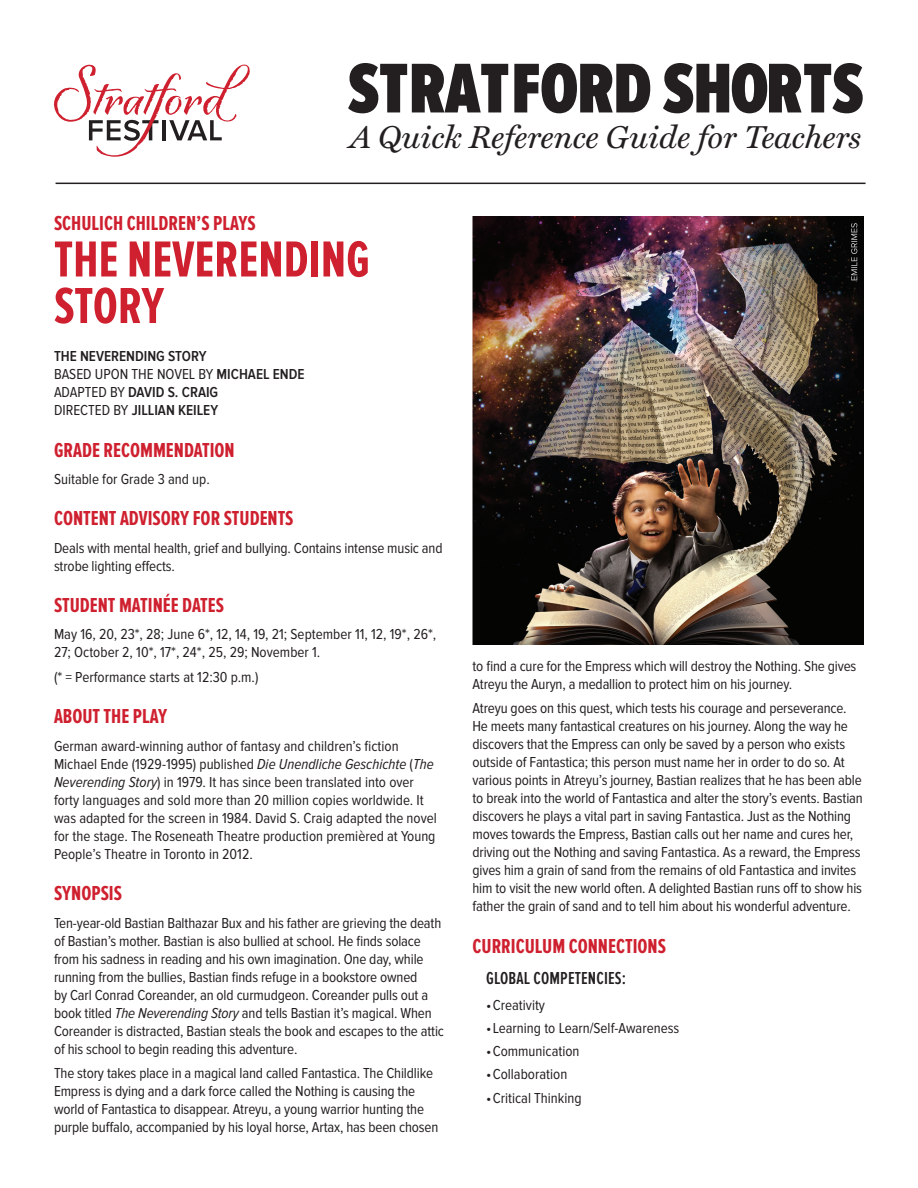
<style>
.page{position:relative;width:918px;height:1188px;background:#fff}
.page>*{position:absolute;margin:0;border:0;box-sizing:border-box;transform-origin:0 0}
.t1{font:900 73.05px "Proxima Nova Ex Cn";letter-spacing:-.01em;color:#231f20}
.t2{font:700 52.5px/46.5px "Proxima Nova Ex Cn";color:#cf202f}
.t3{font:italic 31.8px "Miller Text";color:#231f20}
.t4{font:700 21px "Proxima Nova Ex Cn";color:#cf202f}
.t5{font:600 18px "Proxima Nova Ex Cn";letter-spacing:.01em;color:#231f20}
.t6{font:15px/18px "Proxima Nova Cond";letter-spacing:-.01em;color:#231f20}
.t7{font:600 15px/18px "Proxima Nova Cond";color:#231f20}
.s1{font-weight:400}
.s2{font-style:italic}
</style>
<div class="page">
<hr style="left:56px;top:183px;width:810px;height:1px;background:#231f20">
<svg style="left:54px;top:65px;width:196px;height:92px"></svg>
<img style="left:472px;top:216px;width:392px;height:429px">
<img style="left:851px;top:223px;width:6px;height:57px">
<h1 class="t1" style="left:348px;top:48px;width:518px">STRATFORD SHORTS</h1>
<h3 class="t3" style="left:350px;top:112px;width:513px">A Quick Reference Guide for Teachers</h3>
<h3 class="t4" style="left:54px;top:211px;width:203px">SCHULICH CHILDREN’S PLAYS</h3>
<h2 class="t2" style="left:54px;top:237px;width:317px">THE NEVERENDING<br>STORY</h2>
<p class="t7" style="left:54px;top:348px;width:252px">THE NEVERENDING STORY<br><span class="s1">BASED UPON THE NOVEL BY</span> MICHAEL ENDE<br><span class="s1">ADAPTED BY</span> DAVID S. CRAIG<br><span class="s1">DIRECTED BY</span> JILLIAN KEILEY</p>
<h3 class="t4" style="left:54px;top:438px;width:182px">GRADE RECOMMENDATION</h3>
<p class="t6" style="left:54px;top:470px;width:157px">Suitable for Grade 3 and up.</p>
<h3 class="t4" style="left:54px;top:507px;width:241px">CONTENT ADVISORY FOR STUDENTS</h3>
<p class="t6" style="left:54px;top:539px;width:390px">Deals with mental health, grief and bullying. Contains intense music and strobe lighting effects.</p>
<h3 class="t4" style="left:54px;top:593px;width:172px">STUDENT MATINÉE DATES</h3>
<p class="t6" style="left:54px;top:626px;width:384px">May 16, 20, 23*, 28; June 6*, 12, 14, 19, 21; September 11, 12, 19*, 26*,<br>27; October 2, 10*, 17*, 24*, 25, 29; November 1.</p>
<p class="t6" style="left:54px;top:668px;width:206px">(* = Performance starts at 12:30 p.m.)</p>
<h3 class="t4" style="left:54px;top:705px;width:115px">ABOUT THE PLAY</h3>
<p class="t6" style="left:54px;top:737px;width:384px">German award-winning author of fantasy and children’s fiction Michael Ende (1929-1995) published <span class="s2">Die Unendliche Geschichte</span> (<span class="s2">The Neverending Story</span>) in 1979. It has since been translated into over forty languages and sold more than 20 million copies worldwide. It was adapted for the screen in 1984. David S. Craig adapted the novel for the stage. The Roseneath Theatre production premièred at Young People’s Theatre in Toronto in 2012.</p>
<h3 class="t4" style="left:54px;top:881px;width:70px">SYNOPSIS</h3>
<p class="t6" style="left:54px;top:914px;width:392px">Ten-year-old Bastian Balthazar Bux and his father are grieving the death of Bastian’s mother. Bastian is also bullied at school. He finds solace from his sadness in reading and his own imagination. One day, while running from the bullies, Bastian finds refuge in a bookstore owned<br>by Carl Conrad Coreander, an old curmudgeon. Coreander pulls out a book titled <span class="s2">The Neverending Story</span> and tells Bastian it’s magical. When Coreander is distracted, Bastian steals the book and escapes to the attic of his school to begin reading this adventure.</p>
<p class="t6" style="left:54px;top:1065px;width:386px">The story takes place in a magical land called Fantastica. The Childlike Empress is dying and a dark force called the Nothing is causing the world of Fantastica to disappear. Atreyu, a young warrior hunting the purple buffalo, accompanied by his loyal horse, Artax, has been chosen</p>
<p class="t6" style="left:472px;top:657px;width:385px">to find a cure for the Empress which will destroy the Nothing. She gives<br>Atreyu the Auryn, a medallion to protect him on his journey.</p>
<p class="t6" style="left:472px;top:700px;width:392px">Atreyu goes on this quest, which tests his courage and perseverance.<br>He meets many fantastical creatures on his journey. Along the way he discovers that the Empress can only be saved by a person who exists outside of Fantastica; this person must name her in order to do so. At various points in Atreyu’s journey, Bastian realizes that he has been able to break into the world of Fantastica and alter the story’s events. Bastian discovers he plays a vital part in saving Fantastica. Just as the Nothing moves towards the Empress, Bastian calls out her name and cures her, driving out the Nothing and saving Fantastica. As a reward, the Empress gives him a grain of sand from the remains of old Fantastica and invites him to visit the new world often. A delighted Bastian runs off to show his father the grain of sand and to tell him about his wonderful adventure.</p>
<h3 class="t4" style="left:472px;top:934px;width:195px">CURRICULUM CONNECTIONS</h3>
<p class="t5" style="left:486px;top:968px;width:142px">GLOBAL COMPETENCIES:</p>
<p class="t6" style="left:486px;top:996px;width:61px">• Creativity</p>
<p class="t6" style="left:486px;top:1019px;width:195px">• Learning to Learn/Self-Awareness</p>
<p class="t6" style="left:486px;top:1043px;width:95px">• Communication</p>
<p class="t6" style="left:486px;top:1066px;width:83px">• Collaboration</p>
<p class="t6" style="left:486px;top:1089px;width:97px">• Critical Thinking</p>
</div>
